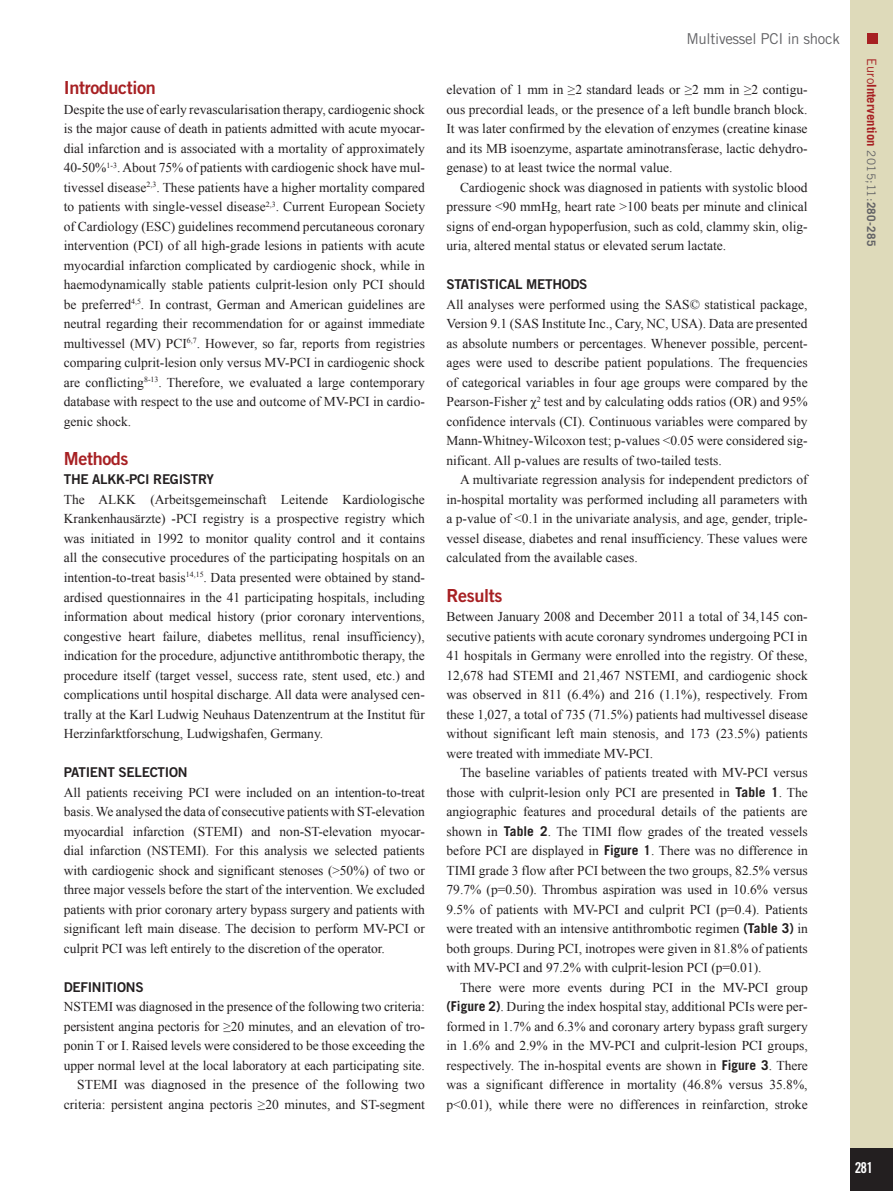
<style>
.page{position:relative;width:893px;height:1191px;background:#fff}
.page>*{position:absolute;margin:0;border:0;box-sizing:border-box;transform-origin:0 0}
.t1{font:18px "+YTCYMR Trade Gothic LT Std Bd 2";letter-spacing:-.02em;color:#a72023}
.t2{font:15px "+YRFIWA Trade Gothic LT Std";letter-spacing:-.02em;color:#636366}
.t3{font:15px "+ADPGLD Trade Gothic LT Std Bd Cn 20";color:#fff}
.t4{font:13.5px/19.5px "+WRACJC Times New Roman";color:#231f20;text-align:justify}
.t5{font:13.5px "+YTCYMR Trade Gothic LT Std Bd 2";letter-spacing:-.02em;color:#231f20}
.t6{font:700 12.75px "+DXVWIT Trade Gothic LT Std";color:#a72023}
.s1{font-family:"+DXVWIT Trade Gothic LT Std";font-weight:700}
.s2{font-family:"+YRFIWA Trade Gothic LT Std";font-weight:400}
.s3{font-family:"+YRFIWA Trade Gothic LT Std";font-weight:400;font-size:11.7px;color:#636366}
.s4{font-size:11.7px;color:#636366}
</style>
<div class="page">
<div style="left:850px;top:0;width:43px;height:1191px;background:#dedaba"></div>
<div style="left:850px;top:1148px;width:43px;height:43px;background:#231f20"></div>
<div style="left:867px;top:34px;width:11px;height:10px;background:#a72023"></div>
<h1 class="t1" style="left:64px;top:81px;width:94px">Introduction</h1>
<p class="t4" style="left:64px;top:101px;width:363px">Despite the use of early revascularisation therapy, cardiogenic shock is the major cause of death in patients admitted with acute myocar&shy;dial infarction and is associated with a mortality of approximately 40-50%<sup>1-3</sup>. About 75% of patients with cardiogenic shock have mul&shy;tivessel disease<sup>2,3</sup>. These patients have a higher mortality compared to patients with single-vessel disease<sup>2,3</sup>. Current European Society of Cardiology (ESC) guidelines recommend percutaneous coronary intervention (PCI) of all high-grade lesions in patients with acute myocardial infarction complicated by cardiogenic shock, while in haemodynamically stable patients culprit-lesion only PCI should be preferred<sup>4,5</sup>. In contrast, German and American guidelines are neutral regarding their recommendation for or against immediate multivessel (MV) PCI<sup>6,7</sup>. However, so far, reports from registries comparing culprit-lesion only versus MV-PCI in cardiogenic shock are conflicting<sup>8-13</sup>. Therefore, we evaluated a large contemporary database with respect to the use and outcome of MV-PCI in cardio&shy;genic shock.</p>
<h1 class="t1" style="left:64px;top:452px;width:66px">Methods</h1>
<p class="t5" style="left:64px;top:474px;width:152px">THE ALKK-PCI REGISTRY</p>
<p class="t4" style="left:64px;top:491px;width:363px">The ALKK (Arbeitsgemeinschaft Leitende Kardiologische Krankenhausärzte) -PCI registry is a prospective registry which was initiated in 1992 to monitor quality control and it contains all the consecutive procedures of the participating hospitals on an intention-to-treat basis<sup>14,15</sup>. Data presented were obtained by stand&shy;ardised questionnaires in the 41 participating hospitals, including information about medical history (prior coronary interventions, congestive heart failure, diabetes mellitus, renal insufficiency), indication for the procedure, adjunctive antithrombotic therapy, the procedure itself (target vessel, success rate, stent used, etc.) and complications until hospital discharge. All data were analysed cen&shy;trally at the Karl Ludwig Neuhaus Datenzentrum at the Institut für Herzinfarktforschung, Ludwigshafen, Germany.</p>
<p class="t5" style="left:64px;top:767px;width:125px">PATIENT SELECTION</p>
<p class="t4" style="left:64px;top:783px;width:363px">All patients receiving PCI were included on an intention-to-treat basis. We analysed the data of consecutive patients with ST-elevation myocardial infarction (STEMI) and non-ST-elevation myocar&shy;dial infarction (NSTEMI). For this analysis we selected patients with cardiogenic shock and significant stenoses (&gt;50%) of two or three major vessels before the start of the intervention. We excluded patients with prior coronary artery bypass surgery and patients with significant left main disease. The decision to perform MV-PCI or culprit PCI was left entirely to the discretion of the operator.</p>
<p class="t5" style="left:64px;top:981px;width:81px">DEFINITIONS</p>
<p class="t4" style="left:64px;top:998px;width:363px;text-align:right">NSTEMI was diagnosed in the presence of the following two criteria: persistent angina pectoris for ≥20 minutes, and an elevation of tro&shy;ponin T or I. Raised levels were considered to be those exceeding the upper normal level at the local laboratory at each participating site.<br>STEMI was diagnosed in the presence of the following two criteria: persistent angina pectoris ≥20 minutes, and ST-segment</p>
<p class="t2" style="left:686px;top:33px;width:155px">Multivessel PCI in shock</p>
<p class="t4" style="left:446px;top:81px;width:363px">elevation of 1 mm in ≥2 standard leads or ≥2 mm in ≥2 contigu&shy;ous precordial leads, or the presence of a left bundle branch block.<br>It was later confirmed by the elevation of enzymes (creatine kinase and its MB isoenzyme, aspartate aminotransferase, lactic dehydro&shy;genase) to at least twice the normal value.</p>
<p class="t4" style="left:446px;top:179px;width:363px;text-indent:14px">Cardiogenic shock was diagnosed in patients with systolic blood pressure &lt;90 mmHg, heart rate &gt;100 beats per minute and clinical signs of end-organ hypoperfusion, such as cold, clammy skin, olig&shy;uria, altered mental status or elevated serum lactate.</p>
<p class="t5" style="left:446px;top:279px;width:143px">STATISTICAL METHODS</p>
<p class="t4" style="left:446px;top:296px;width:363px">All analyses were performed using the SAS© statistical package, Version 9.1 (SAS Institute Inc., Cary, NC, USA). Data are presented as absolute numbers or percentages. Whenever possible, percent&shy;ages were used to describe patient populations. The frequencies of categorical variables in four age groups were compared by the Pearson-Fisher χ<sup>2</sup> test and by calculating odds ratios (OR) and 95% confidence intervals (CI). Continuous variables were compared by Mann-Whitney-Wilcoxon test; p-values &lt;0.05 were considered sig&shy;nificant. All p-values are results of two-tailed tests.</p>
<p class="t4" style="left:446px;top:471px;width:363px;text-indent:14px">A multivariate regression analysis for independent predictors of in-hospital mortality was performed including all parameters with a p-value of &lt;0.1 in the univariate analysis, and age, gender, triple&shy;vessel disease, diabetes and renal insufficiency. These values were calculated from the available cases.</p>
<h1 class="t1" style="left:446px;top:588px;width:57px">Results</h1>
<p class="t4" style="left:446px;top:608px;width:363px">Between January 2008 and December 2011 a total of 34,145 con&shy;secutive patients with acute coronary syndromes undergoing PCI in 41 hospitals in Germany were enrolled into the registry. Of these, 12,678 had STEMI and 21,467 NSTEMI, and cardiogenic shock was observed in 811 (6.4%) and 216 (1.1%), respectively. From these 1,027, a total of 735 (71.5%) patients had multivessel disease without significant left main stenosis, and 173 (23.5%) patients were treated with immediate MV-PCI.</p>
<p class="t4" style="left:446px;top:764px;width:363px;text-indent:14px">The baseline variables of patients treated with MV-PCI versus those with culprit-lesion only PCI are presented in <span class="s1">Table 1</span>. The angiographic features and procedural details of the patients are shown in <span class="s1">Table 2</span>. The TIMI flow grades of the treated vessels before PCI are displayed in <span class="s1">Figure 1</span>. There was no difference in TIMI grade 3 flow after PCI between the two groups, 82.5% versus 79.7% (p=0.50). Thrombus aspiration was used in 10.6% versus 9.5% of patients with MV-PCI and culprit PCI (p=0.4). Patients were treated with an intensive antithrombotic regimen <span class="s1">(Table 3)</span> in both groups. During PCI, inotropes were given in 81.8% of patients with MV-PCI and 97.2% with culprit-lesion PCI (p=0.01).</p>
<p class="t4" style="left:446px;top:978px;width:363px;text-indent:14px">There were more events during PCI in the MV-PCI group <span class="s1">(Figure 2)</span>. During the index hospital stay, additional PCIs were per&shy;formed in 1.7% and 6.3% and coronary artery bypass graft surgery in 1.6% and 2.9% in the MV-PCI and culprit-lesion PCI groups, respectively. The in-hospital events are shown in <span class="s1">Figure 3</span>. There was a significant difference in mortality (46.8% versus 35.8%, p&lt;0.01), while there were no differences in reinfarction, stroke</p>
<p class="t6" style="left:877px;top:58px;width:189px;rotate:90deg"><span class="s2">Euro</span>Intervention <span class="s3">2015;11:</span><span class="s4">280-285</span></p>
<p class="t3" style="left:855px;top:1162px;width:20px">281</p>
</div>
